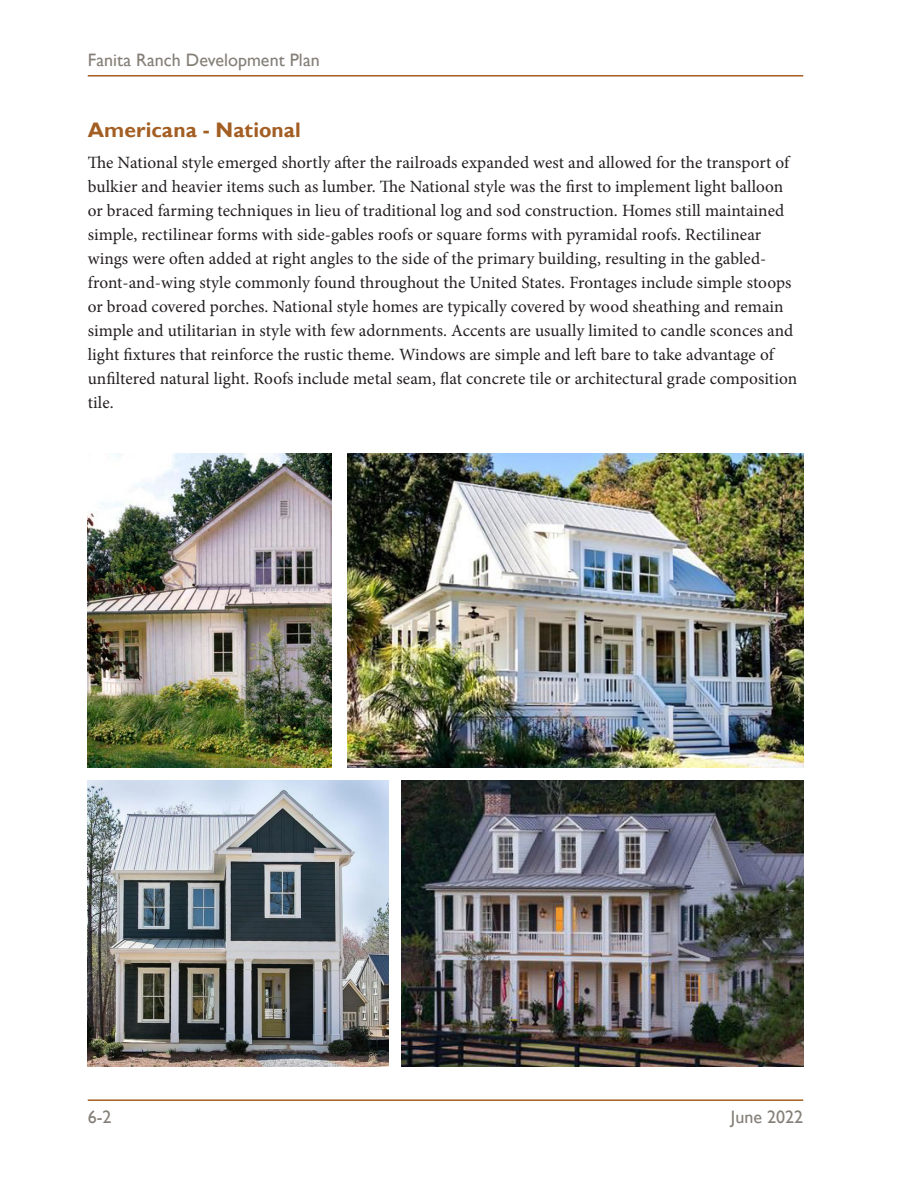
<style>
.page{position:relative;width:918px;height:1188px;background:#fff}
.page>*{position:absolute;margin:0;border:0;box-sizing:border-box;transform-origin:0 0}
.t1{font:700 21px "Gill Sans";letter-spacing:.005em;color:#a35e23}
.t2{font:18px "Gill Sans";color:#847f77}
.t3{font:17.25px/24px "Minion Pro";letter-spacing:.005em;color:#231f20}
</style>
<div class="page">
<hr style="left:88px;top:1099px;width:715px;height:2px;background:#a35e23">
<hr style="left:88px;top:75px;width:715px;height:2px;background:#a35e23">
<img style="left:88px;top:453px;width:244px;height:314px">
<img style="left:88px;top:780px;width:301px;height:287px">
<img style="left:402px;top:780px;width:401px;height:286px">
<img style="left:347px;top:453px;width:456px;height:315px">
<p class="t2" style="left:88px;top:50px;width:234px">Fanita Ranch Development Plan</p>
<p class="t1" style="left:88px;top:117px;width:215px">Americana - National</p>
<p class="t3" style="left:88px;top:150px;width:711px">The National style emerged shortly after the railroads expanded west and allowed for the transport of bulkier and heavier items such as lumber. The National style was the first to implement light balloon or braced farming techniques in lieu of traditional log and sod construction. Homes still maintained simple, rectilinear forms with side-gables roofs or square forms with pyramidal roofs. Rectilinear wings were often added at right angles to the side of the primary building, resulting in the gabled&shy;front-and-wing style commonly found throughout the United States. Frontages include simple stoops or broad covered porches. National style homes are typically covered by wood sheathing and remain simple and utilitarian in style with few adornments. Accents are usually limited to candle sconces and light fixtures that reinforce the rustic theme. Windows are simple and left bare to take advantage of unfiltered natural light. Roofs include metal seam, flat concrete tile or architectural grade composition tile.</p>
<p class="t2" style="left:88px;top:1106px;width:25px">6-2</p>
<p class="t2" style="left:731px;top:1106px;width:74px">June 2022</p>
</div>
